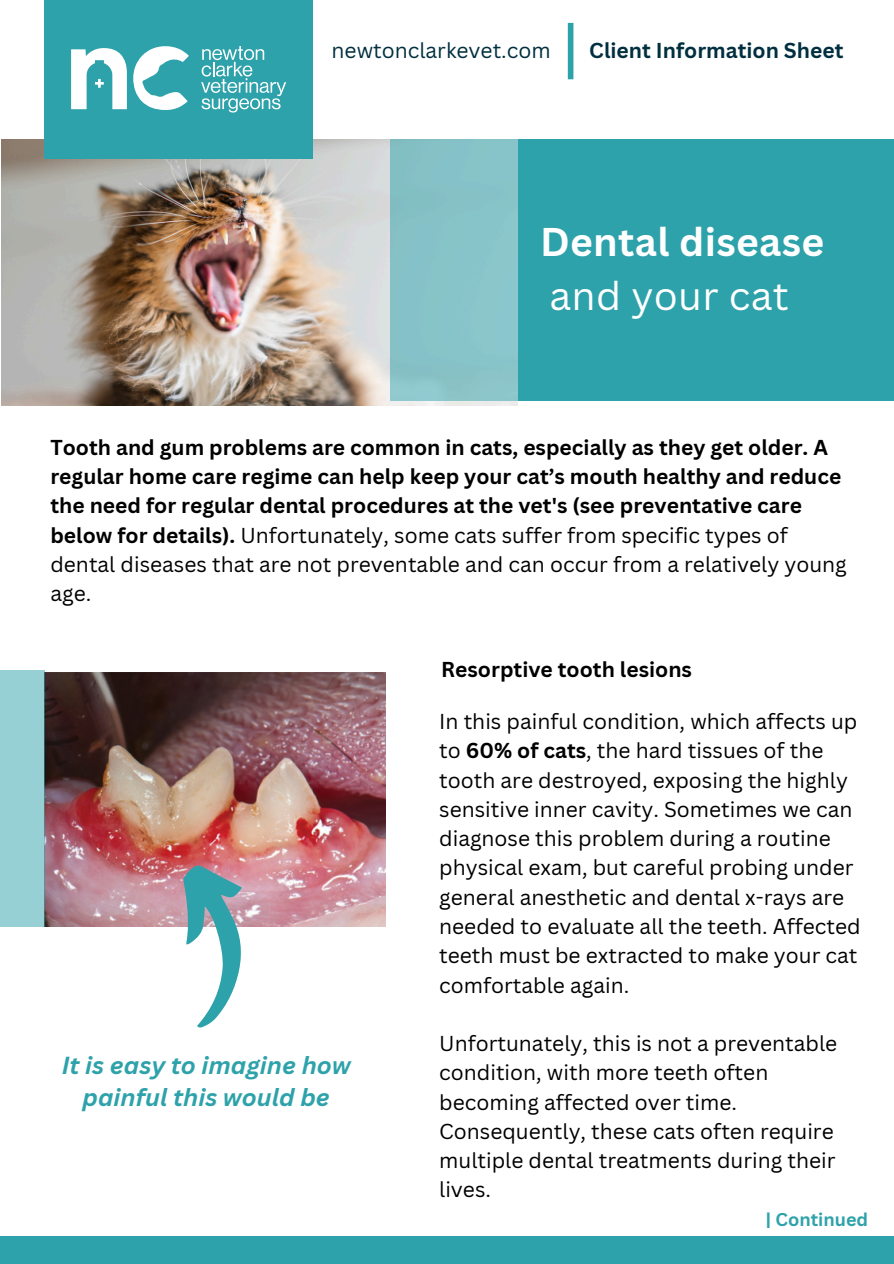
<style>
.page{position:relative;width:894px;height:1264px;background:#fff}
.page>*{position:absolute;margin:0;border:0;box-sizing:border-box;transform-origin:0 0}
.t1{font:700 39px/54px "Canva Sans";letter-spacing:.01em;color:#fff}
.t2{font:italic 700 24px/32.7px "Canva Sans";color:#2ea2aa;text-align:center}
.t3{font:21px/29.2px "Canva Sans";color:#000}
.t4{font:700 21px/29.2px "Canva Sans";color:#000}
.t5{font:700 21px "Canva Sans";color:#012f3f}
.t6{font:21px "Canva Sans";color:#012f3f}
.t7{font:700 18px "Canva Sans";color:#2ea2aa}
.s1{font-weight:400}
.s2{font-weight:700}
</style>
<div class="page">
<div style="left:567px;top:23px;width:6px;height:56px;background:#2ea2aa"></div>
<div style="left:516px;top:139px;width:377px;height:261px;background:#2ea2aa"></div>
<img style="left:1px;top:139px;width:516px;height:266px">
<div style="left:45px;top:0;width:267px;height:159px;background:#2ea2aa"></div>
<svg style="left:133px;top:46px;width:56px;height:64px"></svg>
<svg style="left:71px;top:48px;width:56px;height:61px"></svg>
<svg style="left:201px;top:46px;width:85px;height:66px"></svg>
<div style="left:390px;top:139px;width:136px;height:261px;background:#87c4c8"></div>
<div style="left:0;top:1235px;width:893px;height:28px;background:#2ea2aa"></div>
<img style="left:45px;top:672px;width:340px;height:254px">
<svg style="left:182px;top:863px;width:66px;height:165px"></svg>
<div style="left:0;top:670px;width:45px;height:256px;background:#96d0d4"></div>
<p class="t6" style="left:331px;top:35px;width:220px">newtonclarkevet.com</p>
<h3 class="t5" style="left:589px;top:35px;width:255px">Client Information Sheet</h3>
<h1 class="t1" style="left:540px;top:214px;width:285px">Dental disease <span class="s1">and your cat</span></h1>
<p class="t4" style="left:50px;top:432px;width:797px">Tooth and gum problems are common in cats, especially as they get older. A regular home care regime can help keep your cat’s mouth healthy and reduce the need for regular dental procedures at the vet's (see preventative care below for details). <span class="s1">Unfortunately, some cats suffer from specific types of dental diseases that are not preventable and can occur from a relatively young age.</span></p>
<h4 class="t2" style="left:62px;top:1047px;width:290px">It is easy to imagine how painful this would be</h4>
<p class="t4" style="left:441px;top:654px;width:252px">Resorptive tooth lesions</p>
<h2 class="t3" style="left:439px;top:706px;width:423px">In this painful condition, which affects up to <span class="s2">60% of cats</span>, the hard tissues of the tooth are destroyed, exposing the highly sensitive inner cavity. Sometimes we can diagnose this problem during a routine physical exam, but careful probing under general anesthetic and dental x-rays are needed to evaluate all the teeth. Affected teeth must be extracted to make your cat comfortable again.</h2>
<h3 class="t3" style="left:439px;top:1028px;width:399px">Unfortunately, this is not a preventable condition, with more teeth often becoming affected over time.<br>Consequently, these cats often require multiple dental treatments during their lives.</h3>
<h4 class="t7" style="left:765px;top:1206px;width:104px">| Continued</h4>
</div>
